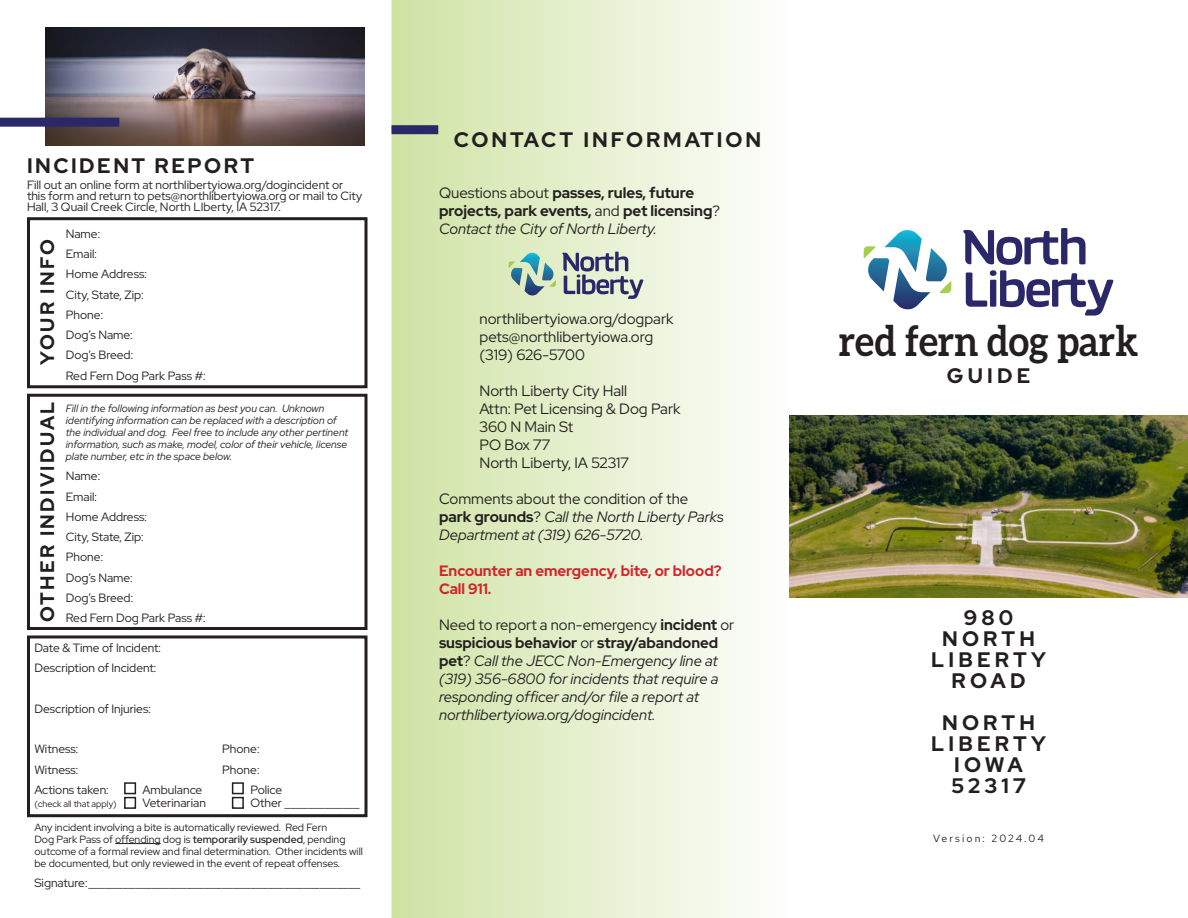
<style>
.page{position:relative;width:1188px;height:918px;background:#fff}
.page>*{position:absolute;margin:0;border:0;box-sizing:border-box;transform-origin:0 0}
.t1{font:700 42px "Aleo";color:#231f20;scale:.9 1}
.Subheaading{font:700 21px/21px "Red Hat Display";letter-spacing:.2em;color:#231f20;text-align:center}
.Subheaading-2{font:700 21px "Red Hat Display";letter-spacing:.14em;color:#231f20}
.Title_Heading{font:700 21px "Red Hat Display";letter-spacing:.12em;color:#231f20}
.Title_Heading-2{font:700 19.5px "Red Hat Display";letter-spacing:.12em;color:#231f20}
.Body_Text{font:italic 15px/18px "Red Hat Display";color:#231f20}
.Body_Text-2{font:15px "Red Hat Display";color:#231f20}
.Body_Text-3{font:700 15px/18px "Red Hat Display";color:#231f20}
.Body_Text-4{font:700 15px/18px "Red Hat Display";color:#d1232a}
.Body_Text-5{font:12px/11.2px "Red Hat Display";color:#231f20}
.Body_Text-6{font:italic 10.5px/12px "Red Hat Display";color:#231f20}
.Body_Text-7{font:10.5px/12px "Red Hat Display";color:#231f20}
.Page_Title_Header{font:10.5px "Red Hat Text";letter-spacing:.2em;color:#231f20}
.Body_Text-8{font:9px "Red Hat Display";color:#231f20}
.s1{font-weight:500}
.s2{font-weight:400}
.s3{font-style:normal}
.s4{font-weight:700;font-style:normal}
</style>
<div class="page">
<div style="left:392px;top:0;width:397px;height:918px;background:linear-gradient(to right,#cfe3a3,#fefefd)"></div>
<div style="left:392px;top:125px;width:46px;height:9px;background:#2b2869"></div>
<img style="left:45px;top:27px;width:319px;height:119px">
<div style="left:0;top:118px;width:119px;height:9px;background:#2b2869"></div>
<svg style="left:509px;top:253px;width:47px;height:43px;background:#9ec2b3"></svg>
<svg style="left:562px;top:252px;width:81px;height:47px;background:#a7adaf"></svg>
<svg style="left:864px;top:230px;width:87px;height:80px"></svg>
<svg style="left:963px;top:228px;width:150px;height:88px"></svg>
<div style="left:27px;top:217px;width:341px;height:171px;border:3px solid #231f20"></div>
<hr style="left:115px;top:843px;width:46px;height:1px;background:#231f20">
<div style="left:27px;top:635px;width:341px;height:182px;border:3px solid #231f20"></div>
<div style="left:124px;top:782px;width:12px;height:12px;border:2px solid #231f20"></div>
<div style="left:232px;top:782px;width:12px;height:12px;border:2px solid #231f20"></div>
<div style="left:124px;top:797px;width:12px;height:12px;border:2px solid #231f20"></div>
<div style="left:232px;top:797px;width:12px;height:12px;border:2px solid #231f20"></div>
<img style="left:789px;top:415px;width:399px;height:182px">
<div style="left:27px;top:394px;width:341px;height:236px;border:3px solid #231f20"></div>
<p class="Title_Heading" style="left:27px;top:152px;width:229px">INCIDENT REPORT</p>
<p class="Body_Text-5" style="left:27px;top:179px;width:337px">Fill out an online form at northlibertyiowa.org/dogincident or this form and return to pets@northlibertyiowa.org or mail to City<br>Hall, 3 Quail Creek Circle, North LIberty, IA 52317.</p>
<p class="Body_Text-5" style="left:66px;top:228px;width:36px">Name:</p>
<p class="Body_Text-5" style="left:66px;top:248px;width:33px">Email:</p>
<p class="Body_Text-5" style="left:66px;top:268px;width:83px">Home Address:</p>
<p class="Body_Text-5" style="left:66px;top:289px;width:79px">City, State, Zip:</p>
<p class="Body_Text-5" style="left:66px;top:309px;width:39px">Phone:</p>
<p class="Body_Text-5" style="left:66px;top:329px;width:68px">Dog’s Name:</p>
<p class="Body_Text-5" style="left:66px;top:349px;width:69px">Dog’s Breed:</p>
<p class="Body_Text-5" style="left:66px;top:370px;width:141px">Red Fern Dog Park Pass #:</p>
<p class="Title_Heading-2" style="left:35px;top:365px;width:127px;rotate:-90deg">YOUR INFO</p>
<p class="Title_Heading-2" style="left:35px;top:622px;width:222px;rotate:-90deg">OTHER INDIVIDUAL</p>
<p class="Body_Text-6" style="left:66px;top:402px;width:284px">Fill in the following information as best you can. Unknown identifying information can be replaced with a description of the individual and dog. Feel free to include any other pertinent information, such as make, model, color of their vehicle, license plate number, etc in the space below.</p>
<p class="Body_Text-5" style="left:66px;top:470px;width:36px">Name:</p>
<p class="Body_Text-5" style="left:66px;top:491px;width:33px">Email:</p>
<p class="Body_Text-5" style="left:66px;top:511px;width:83px">Home Address:</p>
<p class="Body_Text-5" style="left:66px;top:531px;width:79px">City, State, Zip:</p>
<p class="Body_Text-5" style="left:66px;top:551px;width:39px">Phone:</p>
<p class="Body_Text-5" style="left:66px;top:572px;width:68px">Dog’s Name:</p>
<p class="Body_Text-5" style="left:66px;top:592px;width:69px">Dog’s Breed:</p>
<p class="Body_Text-5" style="left:66px;top:612px;width:141px">Red Fern Dog Park Pass #:</p>
<p class="Body_Text-5" style="left:34px;top:642px;width:128px">Date &amp; Time of Incident:</p>
<p class="Body_Text-5" style="left:34px;top:662px;width:123px">Description of Incident:</p>
<p class="Body_Text-5" style="left:34px;top:703px;width:118px">Description of Injuries:</p>
<p class="Body_Text-5" style="left:34px;top:743px;width:45px">Witness:</p>
<p class="Body_Text-5" style="left:222px;top:743px;width:39px">Phone:</p>
<p class="Body_Text-5" style="left:34px;top:763px;width:45px">Witness:</p>
<p class="Body_Text-5" style="left:222px;top:763px;width:39px">Phone:</p>
<p class="Body_Text-5" style="left:34px;top:784px;width:76px">Actions taken:</p>
<p class="Body_Text-5" style="left:142px;top:784px;width:61px">Ambulance</p>
<p class="Body_Text-5" style="left:250px;top:784px;width:33px">Police</p>
<p class="Body_Text-8" style="left:34px;top:798px;width:84px">(check all that apply)</p>
<p class="Body_Text-5" style="left:142px;top:797px;width:65px">Veterinarian</p>
<p class="Body_Text-5" style="left:250px;top:797px;width:111px">Other _____________</p>
<p class="Body_Text-7" style="left:34px;top:821px;width:330px">Any incident involving a bite is automatically reviewed. Red Fern<br>Dog Park Pass of offending dog is <span class="s1">temporarily suspended</span>, pending outcome of a formal review and final determination. Other incidents will be documented, but only reviewed in the event of repeat offenses.</p>
<p class="Body_Text-5" style="left:34px;top:877px;width:327px">Signature:_______________________________________________</p>
<p class="Subheaading-2" style="left:454px;top:125px;width:309px">CONTACT INFORMATION</p>
<p class="Body_Text-3" style="left:439px;top:184px;width:283px"><span class="s2">Questions about</span> passes, rules, future projects, park events, <span class="s2">and</span> pet licensing<span class="s2">?</span></p>
<p class="Body_Text" style="left:439px;top:219px;width:219px">Contact the City of North Liberty.</p>
<p class="Body_Text-2" style="left:480px;top:309px;width:196px">northlibertyiowa.org/dogpark</p>
<p class="Body_Text-2" style="left:480px;top:327px;width:175px">pets@northlibertyiowa.org</p>
<p class="Body_Text-2" style="left:480px;top:345px;width:107px">(319) 626-5700</p>
<p class="Body_Text-2" style="left:480px;top:381px;width:149px">North Liberty City Hall</p>
<p class="Body_Text-2" style="left:480px;top:399px;width:203px">Attn: Pet Licensing &amp; Dog Park</p>
<p class="Body_Text-2" style="left:480px;top:417px;width:95px">360 N Main St</p>
<p class="Body_Text-2" style="left:480px;top:435px;width:72px">PO Box 77</p>
<p class="Body_Text-2" style="left:480px;top:453px;width:151px">North Liberty, IA 52317</p>
<p class="Body_Text" style="left:439px;top:489px;width:286px"><span class="s3">Comments about the condition of the </span><span class="s4">park grounds</span><span class="s3">?</span> Call the North Liberty Parks<br>Department at (319) 626-5720.</p>
<p class="Body_Text-4" style="left:439px;top:562px;width:284px">Encounter an emergency, bite, or blood?<br>Call 911.</p>
<p class="Body_Text" style="left:439px;top:615px;width:297px"><span class="s3">Need to report a non-emergency</span> <span class="s4">incident</span> <span class="s3">or </span><span class="s4">suspicious behavior</span> <span class="s3">or</span> <span class="s4">stray/abandoned pet</span><span class="s3">?</span> Call the JECC Non-Emergency line at (319) 356-6800 for incidents that require a responding officer and/or file a report at northlibertyiowa.org/dogincident.</p>
<p class="t1" style="left:839px;top:317px;width:334px">red fern dog park</p>
<p class="Subheaading" style="left:947px;top:365px;width:85px">GUIDE</p>
<p class="Subheaading" style="left:964px;top:607px;width:51px">980</p>
<p class="Subheaading" style="left:942px;top:628px;width:94px">NORTH</p>
<p class="Subheaading" style="left:931px;top:649px;width:116px">LIBERTY</p>
<p class="Subheaading" style="left:952px;top:670px;width:75px">ROAD</p>
<p class="Subheaading" style="left:931px;top:712px;width:116px">NORTH<br>LIBERTY<br>IOWA</p>
<p class="Subheaading" style="left:951px;top:775px;width:76px">52317</p>
<p class="Page_Title_Header" style="left:933px;top:831px;width:112px">Version: 2024.04</p>
</div>
